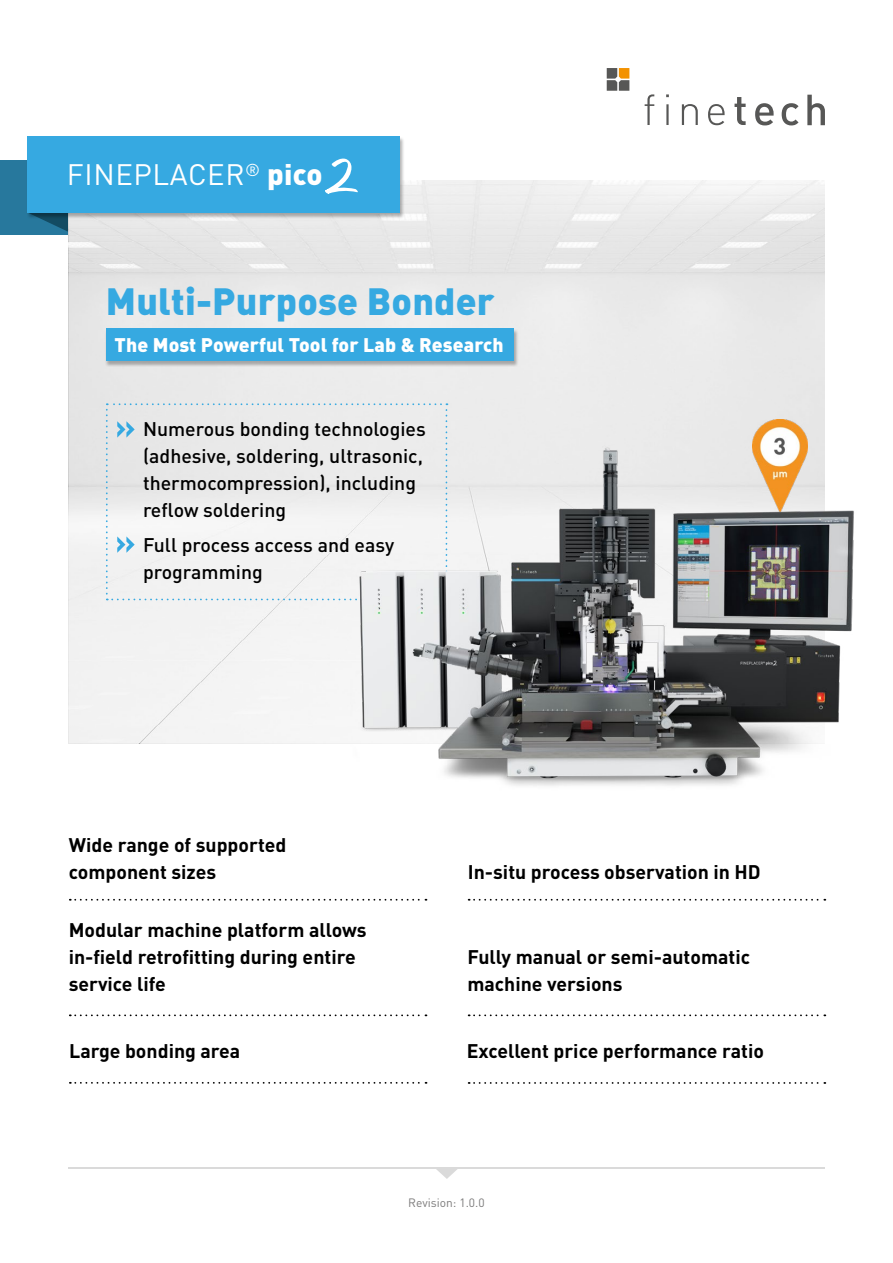
<style>
.page{position:relative;width:893px;height:1263px;background:#fff}
.page>*{position:absolute;margin:0;border:0;box-sizing:border-box;transform-origin:0 0}
.t1{font:900 37.5px "DIN Pro";letter-spacing:.005em;color:#36a9e1}
.t2{font:29.25px "DIN Pro";letter-spacing:.02em;color:#fff}
.t3{font:700 19.5px/27px "DIN Pro";color:#000}
.t4{font:500 19.5px/27px "DIN Pro";color:#000}
.t5{font:900 19.5px "DIN Pro";letter-spacing:.005em;color:#fff}
.t6{font:12px "DIN Pro";color:#7c7b7b}
.s1{font-weight:900}
</style>
<div class="page">
<div style="left:0;top:161px;width:69px;height:74px;background:#27789d"></div>
<svg style="left:42px;top:219px;width:27px;height:16px"></svg>
<div style="left:69px;top:181px;width:756px;height:561px;background:#ebebeb"></div>
<div style="left:27px;top:137px;width:378px;height:82px;background:#000;opacity:.3"></div>
<div style="left:28px;top:136px;width:372px;height:77px;background:#36a9e1"></div>
<hr style="left:68px;top:1167px;width:757px;height:2px;background:#dadada">
<svg style="left:436px;top:1169px;width:21px;height:10px"></svg>
<div style="left:105px;top:329px;width:414px;height:38px;background:#000;opacity:.3"></div>
<div style="left:106px;top:328px;width:408px;height:33px;background:#36a9e1"></div>
<svg style="left:106px;top:403px;width:341px;height:197px"></svg>
<svg style="left:70px;top:899px;width:356px;height:2px"></svg>
<svg style="left:70px;top:1014px;width:356px;height:2px"></svg>
<svg style="left:469px;top:1014px;width:356px;height:2px"></svg>
<svg style="left:469px;top:899px;width:356px;height:2px"></svg>
<svg style="left:70px;top:1082px;width:357px;height:2px"></svg>
<svg style="left:469px;top:1082px;width:356px;height:2px"></svg>
<svg style="left:325px;top:158px;width:33px;height:36px"></svg>
<img style="left:252px;top:406px;width:602px;height:380px">
<svg style="left:645px;top:94px;width:9px;height:31px"></svg>
<hr style="left:666px;top:104px;width:3px;height:21px;background:#575756">
<svg style="left:682px;top:104px;width:16px;height:21px"></svg>
<svg style="left:708px;top:104px;width:17px;height:21px"></svg>
<svg style="left:734px;top:97px;width:12px;height:28px"></svg>
<svg style="left:755px;top:103px;width:19px;height:22px"></svg>
<svg style="left:782px;top:103px;width:16px;height:22px"></svg>
<svg style="left:807px;top:95px;width:18px;height:30px"></svg>
<svg style="left:607px;top:68px;width:22px;height:23px"></svg>
<h2 class="t2" style="left:67px;top:155px;width:257px">FINEPLACER<sup>®</sup> <span class="s1">pico</span></h2>
<h1 class="t1" style="left:106px;top:276px;width:390px">Multi-Purpose Bonder</h1>
<p class="t5" style="left:115px;top:331px;width:391px">The Most Powerful Tool for Lab &amp; Research</p>
<p class="t4" style="left:143px;top:415px;width:284px">Numerous bonding technologies (adhesive, soldering, ultrasonic, thermocompression), including reflow soldering</p>
<p class="t4" style="left:143px;top:530px;width:253px">Full process access and easy programming</p>
<p class="t3" style="left:69px;top:830px;width:219px">Wide range of supported component sizes</p>
<p class="t3" style="left:69px;top:916px;width:300px">Modular machine platform allows in-field retrofitting during entire service life</p>
<p class="t3" style="left:69px;top:1037px;width:173px">Large bonding area</p>
<p class="t3" style="left:468px;top:857px;width:294px">In-situ process observation in HD</p>
<p class="t3" style="left:467px;top:942px;width:284px">Fully manual or semi-automatic machine versions</p>
<p class="t3" style="left:467px;top:1036px;width:299px">Excellent price performance ratio</p>
<p class="t6" style="left:408px;top:1195px;width:78px">Revision: 1.0.0</p>
</div>
